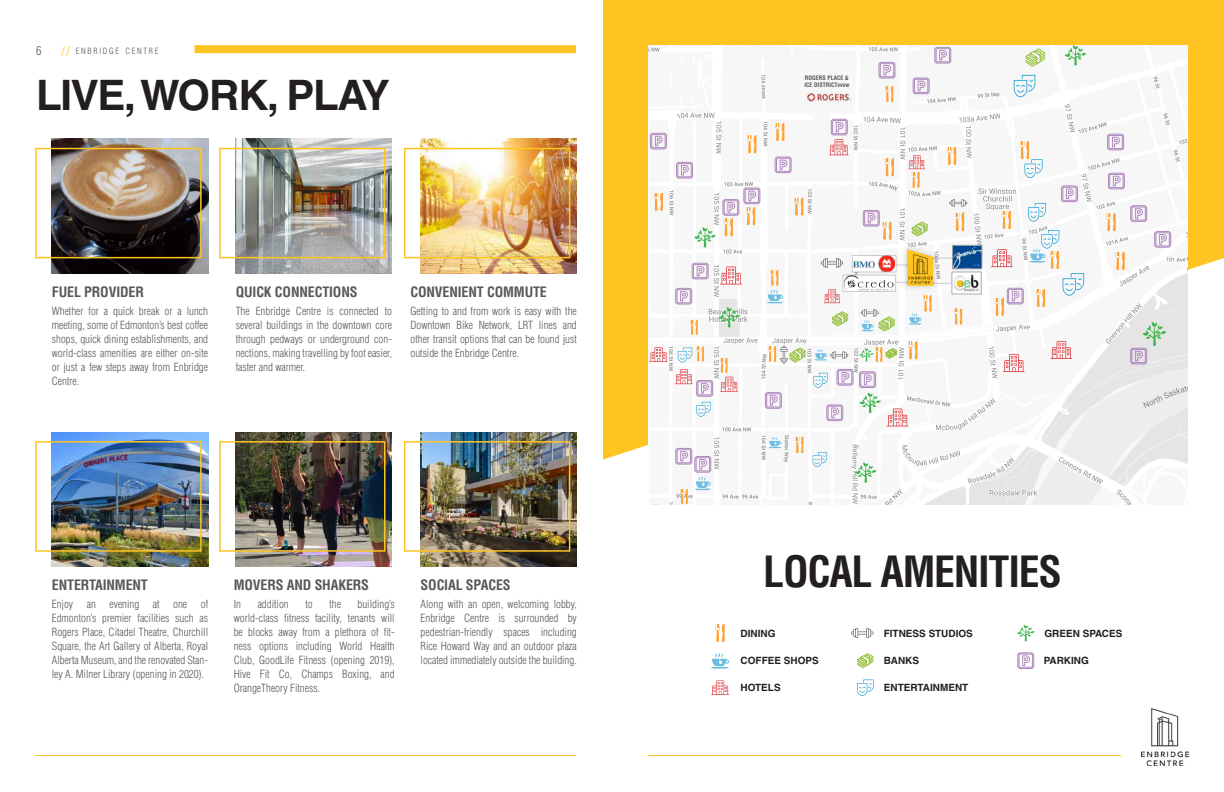
<style>
.page{position:relative;width:1224px;height:792px;background:#fff}
.page>*{position:absolute;margin:0;border:0;box-sizing:border-box;transform-origin:0 0}
.t1{font:700 42px "Helvetica LT Std";letter-spacing:-.03em;color:#231f20}
.t2{font:700 condensed 42px "Helvetica LT Std";letter-spacing:-.03em;color:#231f20}
.t3{font:700 condensed 14px "Helvetica LT Std";letter-spacing:-.01em;color:#57585a}
.t4{font:300 condensed 12px "Helvetica LT Std";color:#57585a}
.t5{font:300 condensed 11px/14px "Helvetica LT Std";color:#57585a;text-align:justify}
.t6{font:700 10px "Helvetica LT Std";color:#231f20}
.t7{font:300 condensed 8.4px "Helvetica LT Std";letter-spacing:.2em;color:#57585a}
.t8{font:700 condensed 6px/7.2px "Helvetica LT Std";color:#57585a}
.s1{font-size:12px;color:#fec422}
</style>
<div class="page">
<img style="left:1142px;top:708px;width:46px;height:57px">
<hr style="left:648px;top:755px;width:473px;height:1px;background:#fec422">
<div style="left:195px;top:45px;width:381px;height:8px;background:#fec422"></div>
<hr style="left:35px;top:755px;width:541px;height:1px;background:#fec422">
<img style="left:52px;top:139px;width:156px;height:135px">
<div style="left:35px;top:148px;width:167px;height:110px;border:2px solid #fec422"></div>
<img style="left:52px;top:432px;width:156px;height:135px">
<div style="left:35px;top:441px;width:167px;height:111px;border:2px solid #fec422"></div>
<img style="left:236px;top:139px;width:156px;height:135px">
<div style="left:219px;top:148px;width:167px;height:110px;border:2px solid #fec422"></div>
<img style="left:236px;top:432px;width:156px;height:135px">
<div style="left:219px;top:441px;width:167px;height:111px;border:2px solid #fec422"></div>
<img style="left:421px;top:432px;width:156px;height:135px">
<div style="left:404px;top:441px;width:166px;height:111px;border:2px solid #fec422"></div>
<img style="left:421px;top:139px;width:156px;height:135px">
<div style="left:404px;top:148px;width:166px;height:110px;border:2px solid #fec422"></div>
<svg style="left:603px;top:0;width:621px;height:460px;background:#fecb3c"></svg>
<img style="left:648px;top:45px;width:540px;height:459px">
<svg style="left:769px;top:437px;width:13px;height:11px"></svg>
<svg style="left:1003px;top:354px;width:22px;height:18px"></svg>
<svg style="left:649px;top:347px;width:18px;height:15px"></svg>
<svg style="left:720px;top:267px;width:22px;height:17px"></svg>
<svg style="left:1050px;top:341px;width:22px;height:18px"></svg>
<svg style="left:887px;top:409px;width:21px;height:17px"></svg>
<div style="left:901px;top:243px;width:39px;height:49px;background:#231f20;opacity:.2"></div>
<svg style="left:1014px;top:75px;width:21px;height:22px"></svg>
<svg style="left:813px;top:452px;width:14px;height:15px"></svg>
<svg style="left:747px;top:135px;width:9px;height:18px"></svg>
<svg style="left:654px;top:193px;width:9px;height:18px"></svg>
<svg style="left:794px;top:197px;width:9px;height:19px"></svg>
<svg style="left:775px;top:123px;width:9px;height:18px"></svg>
<svg style="left:885px;top:158px;width:9px;height:18px"></svg>
<svg style="left:947px;top:147px;width:9px;height:18px"></svg>
<svg style="left:1116px;top:252px;width:9px;height:18px"></svg>
<svg style="left:1107px;top:213px;width:9px;height:18px"></svg>
<svg style="left:796px;top:437px;width:7px;height:16px"></svg>
<svg style="left:908px;top:341px;width:9px;height:18px"></svg>
<svg style="left:678px;top:347px;width:26px;height:16px"></svg>
<svg style="left:690px;top:320px;width:8px;height:15px"></svg>
<svg style="left:720px;top:358px;width:18px;height:34px"></svg>
<svg style="left:767px;top:270px;width:16px;height:33px"></svg>
<svg style="left:1020px;top:141px;width:23px;height:37px"></svg>
<svg style="left:908px;top:155px;width:17px;height:33px"></svg>
<svg style="left:886px;top:86px;width:7px;height:16px"></svg>
<svg style="left:815px;top:349px;width:33px;height:11px"></svg>
<svg style="left:949px;top:199px;width:18px;height:32px"></svg>
<svg style="left:718px;top:307px;width:22px;height:20px"></svg>
<svg style="left:694px;top:227px;width:22px;height:20px"></svg>
<svg style="left:1065px;top:45px;width:21px;height:20px"></svg>
<svg style="left:855px;top:462px;width:22px;height:21px"></svg>
<svg style="left:1025px;top:48px;width:21px;height:19px"></svg>
<svg style="left:911px;top:221px;width:18px;height:16px"></svg>
<svg style="left:859px;top:347px;width:39px;height:15px"></svg>
<svg style="left:768px;top:346px;width:38px;height:18px"></svg>
<svg style="left:675px;top:369px;width:38px;height:48px"></svg>
<svg style="left:675px;top:448px;width:36px;height:56px"></svg>
<svg style="left:765px;top:392px;width:17px;height:17px"></svg>
<svg style="left:913px;top:78px;width:17px;height:16px"></svg>
<svg style="left:934px;top:47px;width:17px;height:17px"></svg>
<svg style="left:829px;top:119px;width:20px;height:36px"></svg>
<svg style="left:878px;top:62px;width:17px;height:17px"></svg>
<svg style="left:1130px;top:205px;width:17px;height:17px"></svg>
<svg style="left:1154px;top:231px;width:17px;height:17px"></svg>
<svg style="left:1130px;top:322px;width:36px;height:42px;background:#d0d8d3"></svg>
<svg style="left:1108px;top:173px;width:17px;height:16px"></svg>
<svg style="left:692px;top:263px;width:17px;height:16px"></svg>
<svg style="left:676px;top:162px;width:17px;height:17px"></svg>
<svg style="left:722px;top:188px;width:38px;height:48px"></svg>
<svg style="left:775px;top:156px;width:17px;height:17px"></svg>
<svg style="left:863px;top:210px;width:28px;height:30px"></svg>
<svg style="left:991px;top:185px;width:93px;height:131px"></svg>
<svg style="left:650px;top:133px;width:17px;height:16px"></svg>
<svg style="left:675px;top:288px;width:17px;height:17px"></svg>
<svg style="left:1107px;top:134px;width:17px;height:16px"></svg>
<svg style="left:813px;top:369px;width:68px;height:52px"></svg>
<img style="left:962px;top:274px;width:17px;height:18px">
<div style="left:952px;top:272px;width:29px;height:22px;border:1px solid #a8a9ad"></div>
<svg style="left:711px;top:653px;width:18px;height:16px"></svg>
<svg style="left:857px;top:680px;width:17px;height:16px"></svg>
<svg style="left:716px;top:624px;width:9px;height:18px"></svg>
<svg style="left:851px;top:628px;width:22px;height:10px"></svg>
<svg style="left:711px;top:681px;width:18px;height:14px"></svg>
<svg style="left:1017px;top:625px;width:18px;height:16px"></svg>
<svg style="left:857px;top:653px;width:17px;height:15px"></svg>
<svg style="left:1017px;top:652px;width:17px;height:17px"></svg>
<img style="left:808px;top:92px;width:43px;height:10px">
<svg style="left:821px;top:249px;width:141px;height:83px"></svg>
<img style="left:955px;top:247px;width:25px;height:20px">
<div style="left:953px;top:245px;width:29px;height:24px;border:1px solid #a8a9ad"></div>
<p class="t4" style="left:36px;top:43px;width:7px">6</p>
<p class="t7" style="left:61px;top:45px;width:99px"><span class="s1">//</span> ENBRIDGE CENTRE</p>
<h1 class="t1" style="left:36px;top:69px;width:355px">LIVE, WORK, PLAY</h1>
<p class="t3" style="left:52px;top:283px;width:94px">FUEL PROVIDER</p>
<p class="t5" style="left:52px;top:304px;width:158px">Whether for a quick break or a lunch meeting, some of Edmonton’s best coffee shops, quick dining establishments, and world-class amenities are either on-site or just a few steps away from Enbridge Centre.</p>
<p class="t3" style="left:236px;top:283px;width:123px">QUICK CONNECTIONS</p>
<p class="t5" style="left:236px;top:304px;width:158px">The Enbridge Centre is connected to several buildings in the downtown core through pedways or underground con&shy;nections, making travelling by foot easier, faster and warmer.</p>
<p class="t3" style="left:410px;top:283px;width:138px">CONVENIENT COMMUTE</p>
<p class="t5" style="left:410px;top:304px;width:168px">Getting to and from work is easy with the Downtown Bike Network, LRT lines and other transit options that can be found just outside the Enbridge Centre.</p>
<p class="t3" style="left:52px;top:576px;width:98px">ENTERTAINMENT</p>
<p class="t5" style="left:52px;top:597px;width:158px">Enjoy an evening at one of Edmonton’s premier facilities such as Rogers Place, Citadel Theatre, Churchill Square, the Art Gallery of Alberta, Royal Alberta Museum, and the renovated Stan&shy;ley A. Milner Library (opening in 2020).</p>
<p class="t3" style="left:234px;top:576px;width:137px">MOVERS AND SHAKERS</p>
<p class="t5" style="left:234px;top:597px;width:9px">In</p>
<p class="t5" style="left:258px;top:597px;width:33px">addition</p>
<p class="t5" style="left:305px;top:597px;width:9px">to</p>
<p class="t5" style="left:329px;top:597px;width:13px">the</p>
<p class="t5" style="left:234px;top:597px;width:162px;text-indent:124px">building’s world-class fitness facility, tenants will be blocks away from a plethora of fit&shy;ness options including World Health Club, GoodLife Fitness (opening 2019), Hive Fit Co, Champs Boxing, and OrangeTheory Fitness.</p>
<p class="t3" style="left:421px;top:576px;width:92px">SOCIAL SPACES</p>
<p class="t5" style="left:421px;top:597px;width:158px">Along with an open, welcoming lobby, Enbridge Centre is surrounded by pedestrian-friendly spaces including Rice Howard Way and an outdoor plaza located immediately outside the building.</p>
<p class="t8" style="left:805px;top:74px;width:46px">ROGERS PLACE &amp;<br>ICE DISTRICTvvvw</p>
<h1 class="t2" style="left:763px;top:546px;width:300px">LOCAL AMENITIES</h1>
<p class="t6" style="left:741px;top:627px;width:36px">DINING</p>
<p class="t6" style="left:884px;top:627px;width:91px">FITNESS STUDIOS</p>
<p class="t6" style="left:1044px;top:627px;width:80px">GREEN SPACES</p>
<p class="t6" style="left:741px;top:655px;width:80px">COFFEE SHOPS</p>
<p class="t6" style="left:741px;top:682px;width:42px">HOTELS</p>
<p class="t6" style="left:884px;top:655px;width:37px">BANKS</p>
<p class="t6" style="left:1044px;top:655px;width:47px">PARKING</p>
<p class="t6" style="left:884px;top:682px;width:86px">ENTERTAINMENT</p>
</div>
